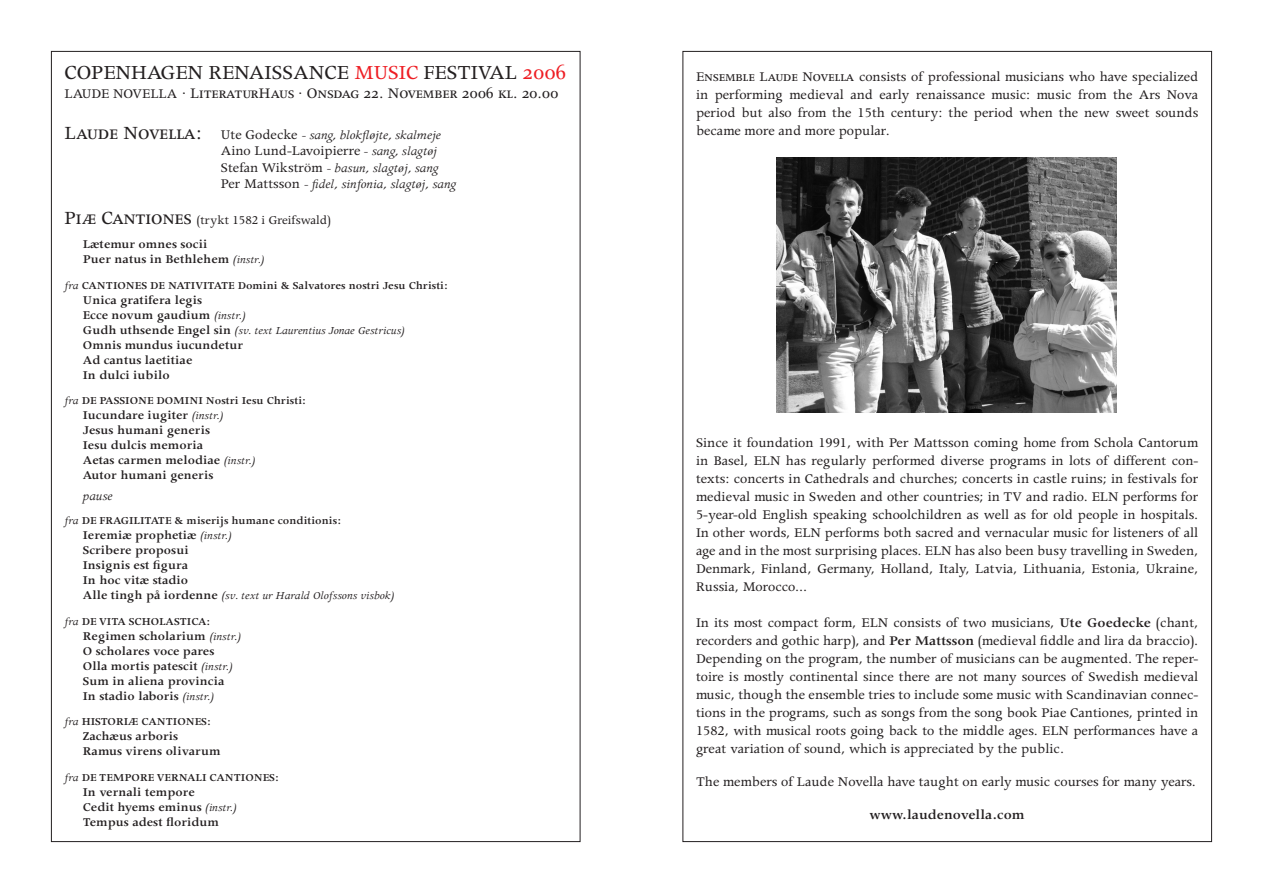
<style>
.page{position:relative;width:1263px;height:893px;background:#fff}
.page>*{position:absolute;margin:0;border:0;box-sizing:border-box;transform-origin:0 0}
.t1{font:22.5px "Apollo MT SC";letter-spacing:-.005em;color:#231f20}
.t2{font:16.5px "Apollo MT SC";color:#231f20}
.t3{font:15px/18px "Apollo";color:#231f20;text-align:justify}
.t4{font:600 15px "Apollo";color:#231f20}
.t5{font:600 13.5px/15px "Apollo";color:#231f20}
.t6{font:italic 13.5px/16.5px "Apollo";color:#231f20}
.t7{font:13.5px/24px "Apollo";color:#231f20}
.t8{font:600 12px "Apollo";color:#231f20}
.t9{font:italic 12px/25.5px "Apollo";color:#231f20}
.s1{color:#ee1d23}
.s2{font-size:15px}
.s3{font-family:"Apollo MT SC";font-style:normal;font-size:21px}
.s4{font-style:normal;font-size:15px}
.s5{font-style:italic;font-size:13.5px}
.s6{font-family:"Apollo MT SC";font-size:21px}
.s7{font-weight:600}
.s8{font-weight:400;font-style:italic;font-size:12px}
.s9{font-weight:400;font-style:italic}
.s10{font-weight:600;font-style:normal;font-size:13.5px}
.s11{font-weight:600;font-style:normal}
.s12{font-family:"Apollo MT SC"}
</style>
<div class="page">
<img style="left:776px;top:157px;width:341px;height:255px">
<p class="t1" style="left:65px;top:58px;width:503px">COPENHAGEN RENAISSANCE <span class="s1">MUSIC</span> FESTIVAL <span class="s1">2006</span></p>
<p class="t2" style="left:65px;top:83px;width:495px"><span class="s2">LAUDE NOVELLA</span> · LiteraturHaus · Onsdag 22. November 2006 kl. 20.00</p>
<p class="t6" style="left:65px;top:126px;width:378px"><span class="s3">Laude Novella:</span> <span class="s4">Ute Godecke</span> - sang, blokfløjte, skalmeje</p>
<p class="t3" style="left:221px;top:141px;width:217px">Aino Lund-Lavoipierre <span class="s5">- sang, slagtøj</span></p>
<p class="t6" style="left:221px;top:159px;width:237px"><span class="s4">Stefan Wikström</span> - basun, slagtøj, sang<br><span class="s4">Per Mattsson</span> - fidel, sinfonia, slagtøj, sang</p>
<p class="t7" style="left:83px;top:208px;width:249px;text-indent:-18px"><span class="s6">Piæ Cantiones</span> (trykt 1582 i Greifswald)<br><span class="s7">Lætemur omnes socii</span></p>
<p class="t5" style="left:83px;top:251px;width:183px">Puer natus in Bethlehem <span class="s8">(instr.)</span></p>
<p class="t8" style="left:65px;top:278px;width:385px"><span class="s9">fra</span> CANTIONES DE NATIVITATE Domini &amp; Salvatores nostri Jesu Christi:</p>
<p class="t5" style="left:83px;top:292px;width:165px">Unica gratifera legis<br>Ecce novum gaudium <span class="s8">(instr.)</span></p>
<p class="t9" style="left:83px;top:317px;width:324px"><span class="s10">Gudh uthsende Engel sin</span> (sv. text Laurentius Jonae Gestricus)</p>
<p class="t5" style="left:83px;top:337px;width:162px">Omnis mundus iucundetur<br>Ad cantus laetitiae<br>In dulci iubilo</p>
<p class="t8" style="left:65px;top:393px;width:243px"><span class="s9">fra</span> DE PASSIONE DOMINI Nostri Iesu Christi:</p>
<p class="t5" style="left:83px;top:407px;width:174px">Iucundare iugiter <span class="s8">(instr.)<br></span>Jesus humani generis<br>Iesu dulcis memoria<br>Aetas carmen melodiae <span class="s8">(instr.)<br></span>Autor humani generis</p>
<p class="t6" style="left:83px;top:487px;width:31px">pause</p>
<p class="t8" style="left:65px;top:513px;width:278px"><span class="s9">fra</span> DE FRAGILITATE &amp; miserijs humane conditionis:</p>
<p class="t5" style="left:83px;top:527px;width:151px">Ieremiæ prophetiæ <span class="s8">(instr.)<br></span>Scribere proposui<br>Insignis est figura<br>In hoc vitæ stadio</p>
<p class="t9" style="left:65px;top:582px;width:332px;text-indent:18px"><span class="s10">Alle tingh på iordenne</span> (sv. text ur Harald Olofssons visbok) fra <span class="s11">DE VITA SCHOLASTICA:</span></p>
<p class="t5" style="left:83px;top:628px;width:160px">Regimen scholarium <span class="s8">(instr.)<br></span>O scholares voce pares<br>Olla mortis patescit <span class="s8">(instr.)<br></span>Sum in aliena provincia<br>In stadio laboris <span class="s8">(instr.)</span></p>
<p class="t8" style="left:65px;top:714px;width:148px"><span class="s9">fra</span> HISTORIÆ CANTIONES:</p>
<p class="t5" style="left:83px;top:728px;width:139px">Zachæus arboris<br>Ramus virens olivarum</p>
<p class="t8" style="left:65px;top:770px;width:216px"><span class="s9">fra</span> DE TEMPORE VERNALI CANTIONES:</p>
<p class="t5" style="left:83px;top:784px;width:156px">In vernali tempore<br>Cedit hyems eminus <span class="s8">(instr.)<br></span>Tempus adest floridum</p>
<p class="t3" style="left:696px;top:66px;width:504px"><span class="s12">Ensemble Laude Novella</span> consists of professional musicians who have specialized in performing medieval and early renaissance music: music from the Ars Nova period but also from the 15th century: the period when the new sweet sounds became more and more popular.</p>
<p class="t3" style="left:696px;top:433px;width:504px">Since it foundation 1991, with Per Mattsson coming home from Schola Cantorum in Basel, ELN has regularly performed diverse programs in lots of different con&shy;texts: concerts in Cathedrals and churches; concerts in castle ruins; in festivals for medieval music in Sweden and other countries; in TV and radio. ELN performs for 5-year-old English speaking schoolchildren as well as for old people in hospitals.<br>In other words, ELN performs both sacred and vernacular music for listeners of all age and in the most surprising places. ELN has also been busy travelling in Sweden, Denmark, Finland, Germany, Holland, Italy, Latvia, Lithuania, Estonia, Ukraine, Russia, Morocco...</p>
<p class="t3" style="left:696px;top:613px;width:504px">In its most compact form, ELN consists of two musicians, <span class="s7">Ute Goedecke</span> (chant, recorders and gothic harp), and <span class="s7">Per Mattsson</span> (medieval fiddle and lira da braccio).<br>Depending on the program, the number of musicians can be augmented. The reper&shy;toire is mostly continental since there are not many sources of Swedish medieval music, though the ensemble tries to include some music with Scandinavian connec&shy;tions in the programs, such as songs from the song book Piae Cantiones, printed in 1582, with musical roots going back to the middle ages. ELN performances have a great variation of sound, which is appreciated by the public.</p>
<p class="t3" style="left:696px;top:772px;width:501px">The members of Laude Novella have taught on early music courses for many years.</p>
<p class="t4" style="left:869px;top:805px;width:157px">www.laudenovella.com</p>
</div>
